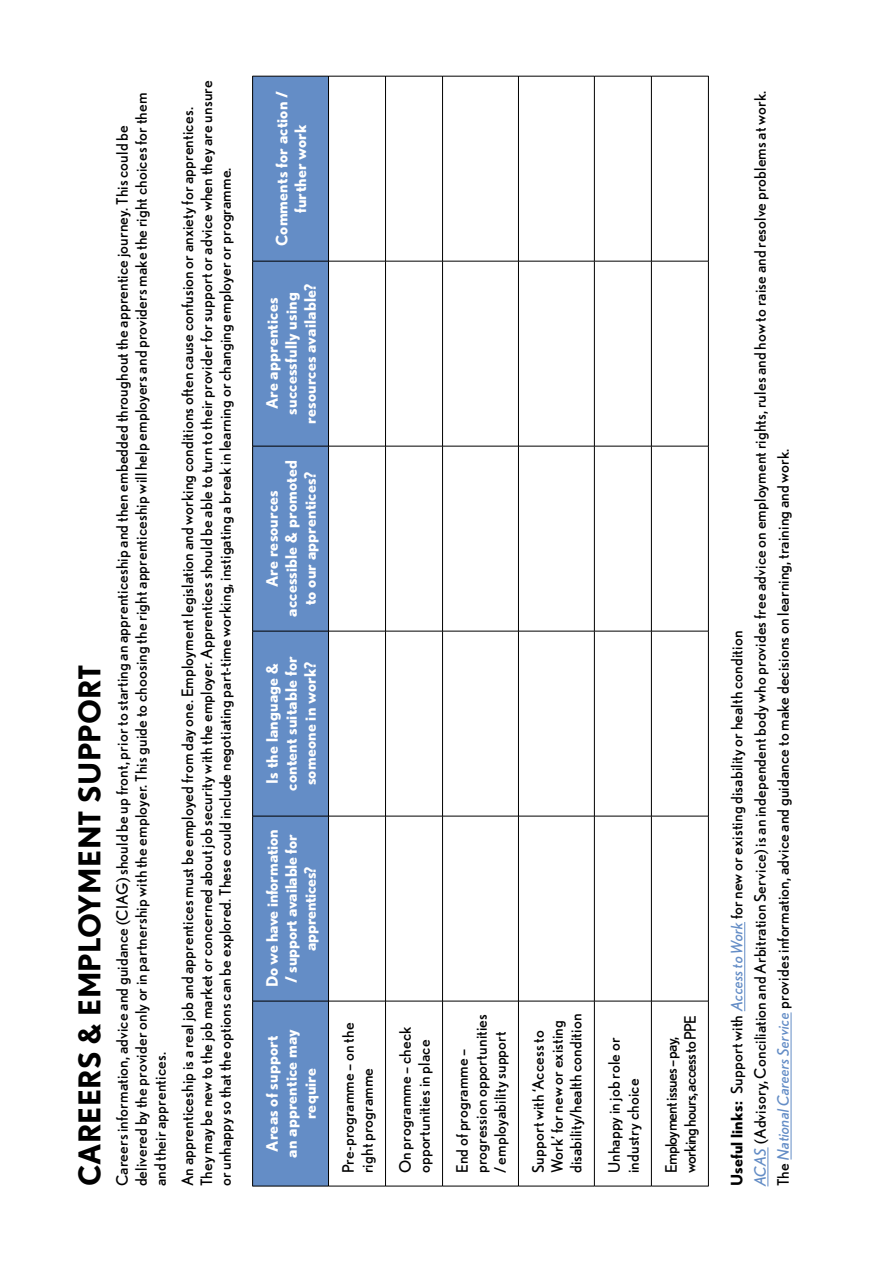
<style>
.page{position:relative;width:893px;height:1263px;background:#fff}
.page>*{position:absolute;margin:0;border:0;box-sizing:border-box;transform-origin:0 0}
.t1{font:700 30px "Nobel";letter-spacing:.01em;color:#000}
.t2{font:15.75px/18.9px "Nobel";letter-spacing:.01em;color:#000}
.t3{font:700 15.75px/18.9px "Nobel";letter-spacing:.01em;color:#fff;text-align:center}
.t4{font:700 15.75px/18.9px "Nobel";letter-spacing:-.01em;color:#fff;text-align:center}
.t5{font:15.75px/18.9px "Nobel";letter-spacing:-.04em;color:#000}
.s1{font-weight:700}
.s2{font-style:italic;color:#648dc6}
</style>
<div class="page">
<svg style="left:253px;top:77px;width:75px;height:1109px;background:#638bc4"></svg>
<hr style="left:252px;top:1001px;width:1px;height:185px;background:#000">
<hr style="left:253px;top:1186px;width:75px;height:1px;background:#000">
<hr style="left:252px;top:816px;width:1px;height:185px;background:#000">
<hr style="left:253px;top:1001px;width:75px;height:1px;background:#000">
<hr style="left:252px;top:631px;width:1px;height:185px;background:#000">
<hr style="left:253px;top:816px;width:75px;height:1px;background:#000">
<hr style="left:252px;top:446px;width:1px;height:185px;background:#000">
<hr style="left:253px;top:631px;width:75px;height:1px;background:#000">
<hr style="left:252px;top:261px;width:1px;height:185px;background:#000">
<hr style="left:253px;top:446px;width:75px;height:1px;background:#000">
<hr style="left:252px;top:76px;width:1px;height:185px;background:#000">
<hr style="left:253px;top:261px;width:75px;height:1px;background:#000">
<hr style="left:253px;top:76px;width:75px;height:1px;background:#000">
<hr style="left:328px;top:1001px;width:1px;height:185px;background:#000">
<hr style="left:329px;top:1186px;width:56px;height:1px;background:#000">
<hr style="left:328px;top:816px;width:1px;height:185px;background:#000">
<hr style="left:329px;top:1001px;width:56px;height:1px;background:#000">
<hr style="left:328px;top:631px;width:1px;height:185px;background:#000">
<hr style="left:329px;top:816px;width:56px;height:1px;background:#000">
<hr style="left:328px;top:446px;width:1px;height:185px;background:#000">
<hr style="left:329px;top:631px;width:56px;height:1px;background:#000">
<hr style="left:328px;top:261px;width:1px;height:185px;background:#000">
<hr style="left:329px;top:446px;width:56px;height:1px;background:#000">
<hr style="left:328px;top:76px;width:1px;height:185px;background:#000">
<hr style="left:329px;top:261px;width:56px;height:1px;background:#000">
<hr style="left:329px;top:76px;width:56px;height:1px;background:#000">
<hr style="left:385px;top:1001px;width:1px;height:185px;background:#000">
<hr style="left:386px;top:1186px;width:56px;height:1px;background:#000">
<hr style="left:385px;top:816px;width:1px;height:185px;background:#000">
<hr style="left:386px;top:1001px;width:56px;height:1px;background:#000">
<hr style="left:385px;top:631px;width:1px;height:185px;background:#000">
<hr style="left:386px;top:816px;width:56px;height:1px;background:#000">
<hr style="left:385px;top:446px;width:1px;height:185px;background:#000">
<hr style="left:386px;top:631px;width:56px;height:1px;background:#000">
<hr style="left:385px;top:261px;width:1px;height:185px;background:#000">
<hr style="left:386px;top:446px;width:56px;height:1px;background:#000">
<hr style="left:385px;top:76px;width:1px;height:185px;background:#000">
<hr style="left:386px;top:261px;width:56px;height:1px;background:#000">
<hr style="left:386px;top:76px;width:56px;height:1px;background:#000">
<hr style="left:442px;top:1001px;width:1px;height:185px;background:#000">
<hr style="left:443px;top:1186px;width:75px;height:1px;background:#000">
<hr style="left:442px;top:816px;width:1px;height:185px;background:#000">
<hr style="left:443px;top:1001px;width:75px;height:1px;background:#000">
<hr style="left:442px;top:631px;width:1px;height:185px;background:#000">
<hr style="left:443px;top:816px;width:75px;height:1px;background:#000">
<hr style="left:442px;top:446px;width:1px;height:185px;background:#000">
<hr style="left:443px;top:631px;width:75px;height:1px;background:#000">
<hr style="left:442px;top:261px;width:1px;height:185px;background:#000">
<hr style="left:443px;top:446px;width:75px;height:1px;background:#000">
<hr style="left:442px;top:76px;width:1px;height:185px;background:#000">
<hr style="left:443px;top:261px;width:75px;height:1px;background:#000">
<hr style="left:443px;top:76px;width:75px;height:1px;background:#000">
<hr style="left:518px;top:1001px;width:1px;height:185px;background:#000">
<hr style="left:519px;top:1186px;width:75px;height:1px;background:#000">
<hr style="left:518px;top:816px;width:1px;height:185px;background:#000">
<hr style="left:519px;top:1001px;width:75px;height:1px;background:#000">
<hr style="left:518px;top:631px;width:1px;height:185px;background:#000">
<hr style="left:519px;top:816px;width:75px;height:1px;background:#000">
<hr style="left:518px;top:446px;width:1px;height:185px;background:#000">
<hr style="left:519px;top:631px;width:75px;height:1px;background:#000">
<hr style="left:518px;top:261px;width:1px;height:185px;background:#000">
<hr style="left:519px;top:446px;width:75px;height:1px;background:#000">
<hr style="left:518px;top:76px;width:1px;height:185px;background:#000">
<hr style="left:519px;top:261px;width:75px;height:1px;background:#000">
<hr style="left:519px;top:76px;width:75px;height:1px;background:#000">
<hr style="left:594px;top:1001px;width:1px;height:185px;background:#000">
<hr style="left:595px;top:1186px;width:56px;height:1px;background:#000">
<hr style="left:594px;top:816px;width:1px;height:185px;background:#000">
<hr style="left:595px;top:1001px;width:56px;height:1px;background:#000">
<hr style="left:594px;top:631px;width:1px;height:185px;background:#000">
<hr style="left:595px;top:816px;width:56px;height:1px;background:#000">
<hr style="left:594px;top:446px;width:1px;height:185px;background:#000">
<hr style="left:595px;top:631px;width:56px;height:1px;background:#000">
<hr style="left:594px;top:261px;width:1px;height:185px;background:#000">
<hr style="left:595px;top:446px;width:56px;height:1px;background:#000">
<hr style="left:594px;top:76px;width:1px;height:185px;background:#000">
<hr style="left:595px;top:261px;width:56px;height:1px;background:#000">
<hr style="left:595px;top:76px;width:56px;height:1px;background:#000">
<hr style="left:651px;top:1001px;width:1px;height:185px;background:#000">
<hr style="left:652px;top:1186px;width:56px;height:1px;background:#000">
<hr style="left:651px;top:816px;width:1px;height:185px;background:#000">
<hr style="left:652px;top:1001px;width:56px;height:1px;background:#000">
<hr style="left:651px;top:631px;width:1px;height:185px;background:#000">
<hr style="left:652px;top:816px;width:56px;height:1px;background:#000">
<hr style="left:651px;top:446px;width:1px;height:185px;background:#000">
<hr style="left:652px;top:631px;width:56px;height:1px;background:#000">
<hr style="left:651px;top:261px;width:1px;height:185px;background:#000">
<hr style="left:652px;top:446px;width:56px;height:1px;background:#000">
<hr style="left:651px;top:76px;width:1px;height:185px;background:#000">
<hr style="left:652px;top:261px;width:56px;height:1px;background:#000">
<hr style="left:652px;top:76px;width:56px;height:1px;background:#000">
<hr style="left:708px;top:1001px;width:1px;height:185px;background:#000">
<hr style="left:708px;top:816px;width:1px;height:185px;background:#000">
<hr style="left:708px;top:631px;width:1px;height:185px;background:#000">
<hr style="left:708px;top:446px;width:1px;height:185px;background:#000">
<hr style="left:708px;top:261px;width:1px;height:185px;background:#000">
<hr style="left:708px;top:76px;width:1px;height:185px;background:#000">
<hr style="left:744px;top:922px;width:1px;height:89px;background:#648dc6">
<hr style="left:768px;top:1147px;width:1px;height:39px;background:#648dc6">
<hr style="left:791px;top:1012px;width:1px;height:147px;background:#648dc6">
<h1 class="t1" style="left:72px;top:1186px;width:524px;rotate:-90deg">CAREERS &amp; EMPLOYMENT SUPPORT</h1>
<p class="t2" style="left:113px;top:1186px;width:1095px;rotate:-90deg">Careers information, advice and guidance (CIAG) should be up front, prior to starting an apprenticeship and then embedded throughout the apprentice journey. This could be delivered by the provider only or in partnership with the employer. This guide to choosing the right apprenticeship will help employers and providers make the right choices for them and their apprentices.</p>
<p class="t2" style="left:178px;top:1186px;width:1107px;rotate:-90deg">An apprenticeship is a real job and apprentices must be employed from day one. Employment legislation and working conditions often cause confusion or anxiety for apprentices.<br>They may be new to the job market or concerned about job security with the employer. Apprentices should be able to turn to their provider for support or advice when they are unsure or unhappy so that the options can be explored. These could include negotiating part-time working, instigating a break in learning or changing employer or programme.</p>
<p class="t3" style="left:272px;top:246px;width:157px;rotate:-90deg">Comments for action / further work</p>
<p class="t3" style="left:262px;top:424px;width:142px;rotate:-90deg">Are apprentices successfully using resources available?</p>
<p class="t3" style="left:262px;top:617px;width:158px;rotate:-90deg">Are resources accessible &amp; promoted to our apprentices?</p>
<p class="t3" style="left:262px;top:791px;width:136px;rotate:-90deg">Is the language &amp; content suitable for someone in work?</p>
<p class="t4" style="left:262px;top:987px;width:159px;rotate:-90deg">Do we have information / support available for apprentices?</p>
<p class="t3" style="left:262px;top:1158px;width:130px;rotate:-90deg">Areas of support an apprentice may require</p>
<p class="t2" style="left:339px;top:1173px;width:152px;rotate:-90deg">Pre-programme – on the right programme</p>
<p class="t2" style="left:396px;top:1173px;width:148px;rotate:-90deg">On programme – check opportunities in place</p>
<p class="t2" style="left:453px;top:1173px;width:161px;rotate:-90deg">End of programme – progression opportunities / employability support</p>
<p class="t2" style="left:528px;top:1173px;width:161px;rotate:-90deg">Support with ‘Access to<br>Work’ for new or existing disability/health condition</p>
<p class="t2" style="left:604px;top:1173px;width:137px;rotate:-90deg">Unhappy in job role or industry choice</p>
<p class="t5" style="left:661px;top:1173px;width:160px;rotate:-90deg">Employment issues – pay, working hours, access to PPE</p>
<p class="t2" style="left:725px;top:1186px;width:1097px;line-height:23.1px;rotate:-90deg"><span class="s1">Useful links:</span> Support with <span class="s2">Access to Work</span> for new or existing disability or health condition<br><span class="s2">ACAS</span> (Advisory, Conciliation and Arbitration Service) is an independent body who provides free advice on employment rights, rules and how to raise and resolve problems at work.<br>The <span class="s2">National Careers Service</span> provides information, advice and guidance to make decisions on learning, training and work.</p>
</div>
